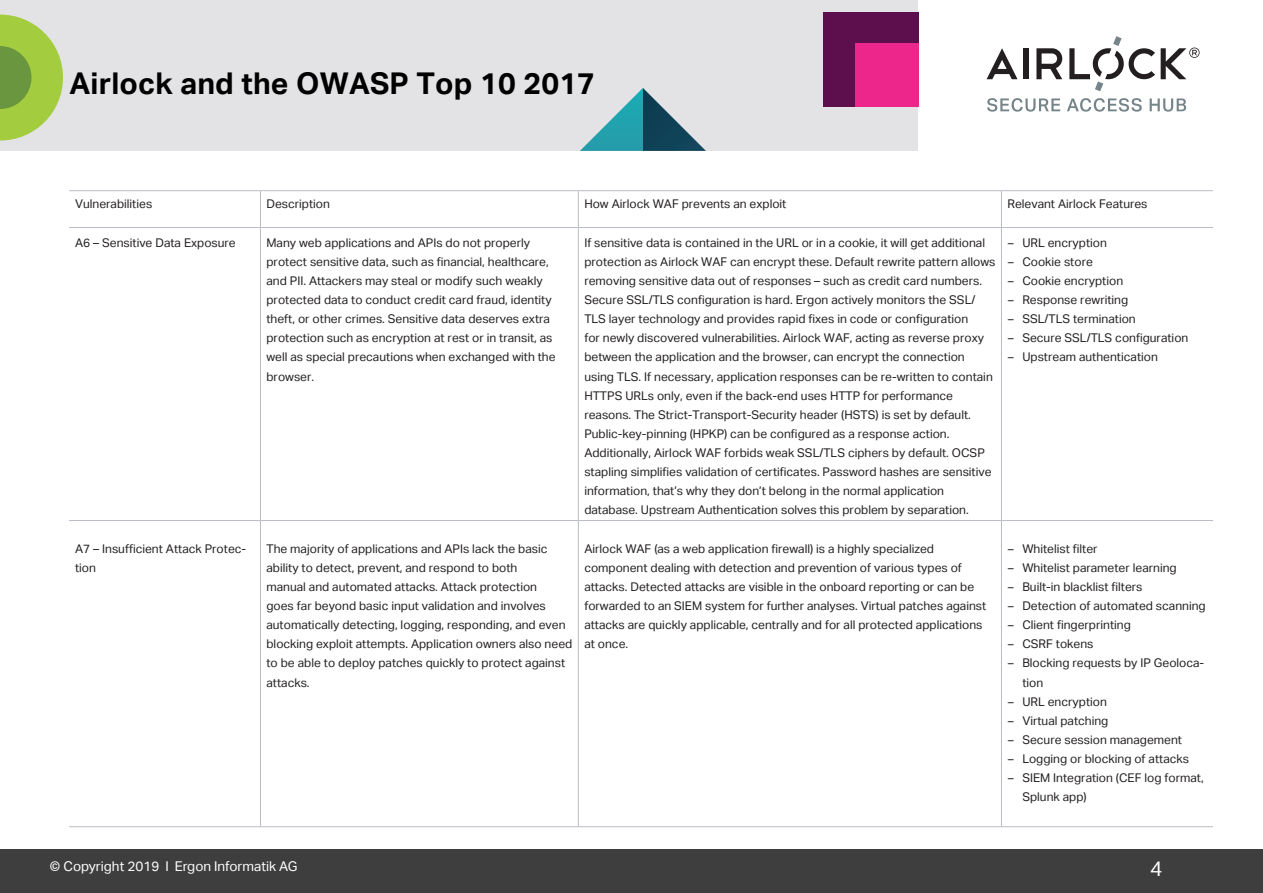
<style>
.page{position:relative;width:1263px;height:893px;background:#fff}
.page>*{position:absolute;margin:0;border:0;box-sizing:border-box;transform-origin:0 0}
.t1{font:700 30px "Aktiv Grotesk";letter-spacing:.005em;color:#000}
.t2{font:21px "Aktiv Grotesk";color:#fff}
.t3{font:13.5px "Aktiv Grotesk";color:#fff}
.t4{font:12px/19.2px "Aktiv Grotesk";color:#231f20}
.s1{font-family:"DTL Argo T Medium"}
</style>
<div class="page">
<div style="left:0;top:0;width:917px;height:151px;background:#e3e3e5"></div>
<svg style="left:987px;top:98px;width:199px;height:14px"></svg>
<svg style="left:1036px;top:48px;width:26px;height:31px"></svg>
<div style="left:1023px;top:48px;width:5px;height:31px;background:#231f20"></div>
<svg style="left:986px;top:48px;width:31px;height:31px"></svg>
<svg style="left:1069px;top:36px;width:86px;height:55px"></svg>
<svg style="left:1161px;top:48px;width:38px;height:31px"></svg>
<div style="left:0;top:849px;width:1263px;height:44px;background:#3e3e3f"></div>
<div style="left:824px;top:12px;width:94px;height:95px;background:#5c0f4c"></div>
<div style="left:855px;top:44px;width:63px;height:63px;background:#ed268b"></div>
<svg style="left:0;top:15px;width:63px;height:126px"></svg>
<svg style="left:580px;top:88px;width:126px;height:63px"></svg>
<hr style="left:69px;top:190px;width:191px;height:1px;background:#babcc3">
<hr style="left:260px;top:190px;width:318px;height:1px;background:#babcc3">
<hr style="left:260px;top:191px;width:1px;height:36px;background:#babcc3">
<hr style="left:578px;top:190px;width:423px;height:1px;background:#babcc3">
<hr style="left:578px;top:191px;width:1px;height:36px;background:#babcc3">
<hr style="left:1001px;top:190px;width:212px;height:1px;background:#babcc3">
<hr style="left:1001px;top:191px;width:1px;height:36px;background:#babcc3">
<hr style="left:69px;top:227px;width:191px;height:1px;background:#babcc3">
<hr style="left:260px;top:227px;width:318px;height:1px;background:#babcc3">
<hr style="left:260px;top:228px;width:1px;height:292px;background:#babcc3">
<hr style="left:578px;top:227px;width:423px;height:1px;background:#babcc3">
<hr style="left:578px;top:228px;width:1px;height:292px;background:#babcc3">
<hr style="left:1001px;top:227px;width:212px;height:1px;background:#babcc3">
<hr style="left:1001px;top:228px;width:1px;height:292px;background:#babcc3">
<hr style="left:69px;top:520px;width:191px;height:1px;background:#babcc3">
<hr style="left:260px;top:520px;width:318px;height:1px;background:#babcc3">
<hr style="left:260px;top:521px;width:1px;height:305px;background:#babcc3">
<hr style="left:578px;top:520px;width:423px;height:1px;background:#babcc3">
<hr style="left:578px;top:521px;width:1px;height:305px;background:#babcc3">
<hr style="left:1001px;top:520px;width:212px;height:1px;background:#babcc3">
<hr style="left:1001px;top:521px;width:1px;height:305px;background:#babcc3">
<hr style="left:69px;top:826px;width:191px;height:1px;background:#babcc3">
<hr style="left:260px;top:826px;width:318px;height:1px;background:#babcc3">
<hr style="left:578px;top:826px;width:423px;height:1px;background:#babcc3">
<hr style="left:1001px;top:826px;width:212px;height:1px;background:#babcc3">
<h1 class="t1" style="left:69px;top:66px;width:527px">Airlock and the OWASP Top 10 2017</h1>
<p class="t4" style="left:75px;top:195px;width:79px">Vulnerabilities</p>
<p class="t4" style="left:266px;top:195px;width:65px">Description</p>
<p class="t4" style="left:584px;top:195px;width:204px">How Airlock WAF prevents an exploit</p>
<p class="t4" style="left:1007px;top:195px;width:142px">Relevant Airlock Features</p>
<p class="t4" style="left:75px;top:233px;width:162px">A6 – Sensitive Data Exposure</p>
<p class="t4" style="left:266px;top:233px;width:291px">Many web applications and APIs do not properly protect sensitive data, such as financial, healthcare, and PII. Attackers may steal or modify such weakly protected data to conduct credit card fraud, identity theft, or other crimes. Sensitive data deserves extra protection such as encryption at rest or in transit, as well as special precautions when exchanged with the browser.</p>
<p class="t4" style="left:584px;top:233px;width:413px">If sensitive data is contained in the URL or in a cookie, it will get additional protection as Airlock WAF can encrypt these. Default rewrite pattern allows removing sensitive data out of responses – such as credit card numbers.<br>Secure SSL/TLS configuration is hard. Ergon actively monitors the SSL/ TLS layer technology and provides rapid fixes in code or configuration<br>for newly discovered vulnerabilities. Airlock WAF, acting as reverse proxy between the application and the browser, can encrypt the connection using TLS. If necessary, application responses can be re-written to contain HTTPS URLs only, even if the back-end uses HTTP for performance reasons. The Strict-Transport-Security header (HSTS) is set by default.<br>Public-key-pinning (HPKP) can be configured as a response action.<br>Additionally, Airlock WAF forbids weak SSL/TLS ciphers by default. OCSP stapling simplifies validation of certificates. Password hashes are sensitive information, that’s why they don’t belong in the normal application database. Upstream Authentication solves this problem by separation.</p>
<p class="t4" style="left:1007px;top:233px;width:101px"><span class="s1">–</span> URL encryption</p>
<p class="t4" style="left:1007px;top:252px;width:87px"><span class="s1">–</span> Cookie store</p>
<p class="t4" style="left:1007px;top:271px;width:117px"><span class="s1">–</span> Cookie encryption</p>
<p class="t4" style="left:1007px;top:290px;width:122px"><span class="s1">–</span> Response rewriting</p>
<p class="t4" style="left:1007px;top:309px;width:130px"><span class="s1">–</span> SSL/TLS termination</p>
<p class="t4" style="left:1007px;top:328px;width:182px"><span class="s1">–</span> Secure SSL/TLS configuration</p>
<p class="t4" style="left:1007px;top:348px;width:152px"><span class="s1">–</span> Upstream authentication</p>
<p class="t4" style="left:75px;top:539px;width:173px">A7 – Insufficient Attack Protec&shy;tion</p>
<p class="t4" style="left:266px;top:539px;width:307px">The majority of applications and APIs lack the basic ability to detect, prevent, and respond to both<br>manual and automated attacks. Attack protection<br>goes far beyond basic input validation and involves automatically detecting, logging, responding, and even blocking exploit attempts. Application owners also need to be able to deploy patches quickly to protect against attacks.</p>
<p class="t4" style="left:584px;top:539px;width:403px">Airlock WAF (as a web application firewall) is a highly specialized component dealing with detection and prevention of various types of attacks. Detected attacks are visible in the onboard reporting or can be forwarded to an SIEM system for further analyses. Virtual patches against attacks are quickly applicable, centrally and for all protected applications at once.</p>
<p class="t4" style="left:1007px;top:539px;width:92px"><span class="s1">–</span> Whitelist filter</p>
<p class="t4" style="left:1007px;top:558px;width:171px"><span class="s1">–</span> Whitelist parameter learning</p>
<p class="t4" style="left:1007px;top:577px;width:137px"><span class="s1">–</span> Built-in blacklist filters</p>
<p class="t4" style="left:1007px;top:596px;width:200px"><span class="s1">–</span> Detection of automated scanning</p>
<p class="t4" style="left:1007px;top:615px;width:125px"><span class="s1">–</span> Client fingerprinting</p>
<p class="t4" style="left:1007px;top:634px;width:88px"><span class="s1">–</span> CSRF tokens</p>
<p class="t4" style="left:1022px;top:654px;width:183px;text-indent:-15px"><span class="s1">–</span> Blocking requests by IP Geoloca&shy;tion</p>
<p class="t4" style="left:1007px;top:692px;width:101px"><span class="s1">–</span> URL encryption</p>
<p class="t4" style="left:1007px;top:711px;width:102px"><span class="s1">–</span> Virtual patching</p>
<p class="t4" style="left:1007px;top:730px;width:176px"><span class="s1">–</span> Secure session management</p>
<p class="t4" style="left:1007px;top:749px;width:183px"><span class="s1">–</span> Logging or blocking of attacks</p>
<p class="t4" style="left:1022px;top:768px;width:183px;text-indent:-15px"><span class="s1">–</span> SIEM Integration (CEF log format,<br>Splunk app)</p>
<p class="t3" style="left:50px;top:858px;width:249px">© Copyright 2019 I Ergon Informatik AG</p>
<h2 class="t2" style="left:1150px;top:856px;width:14px">4</h2>
</div>
